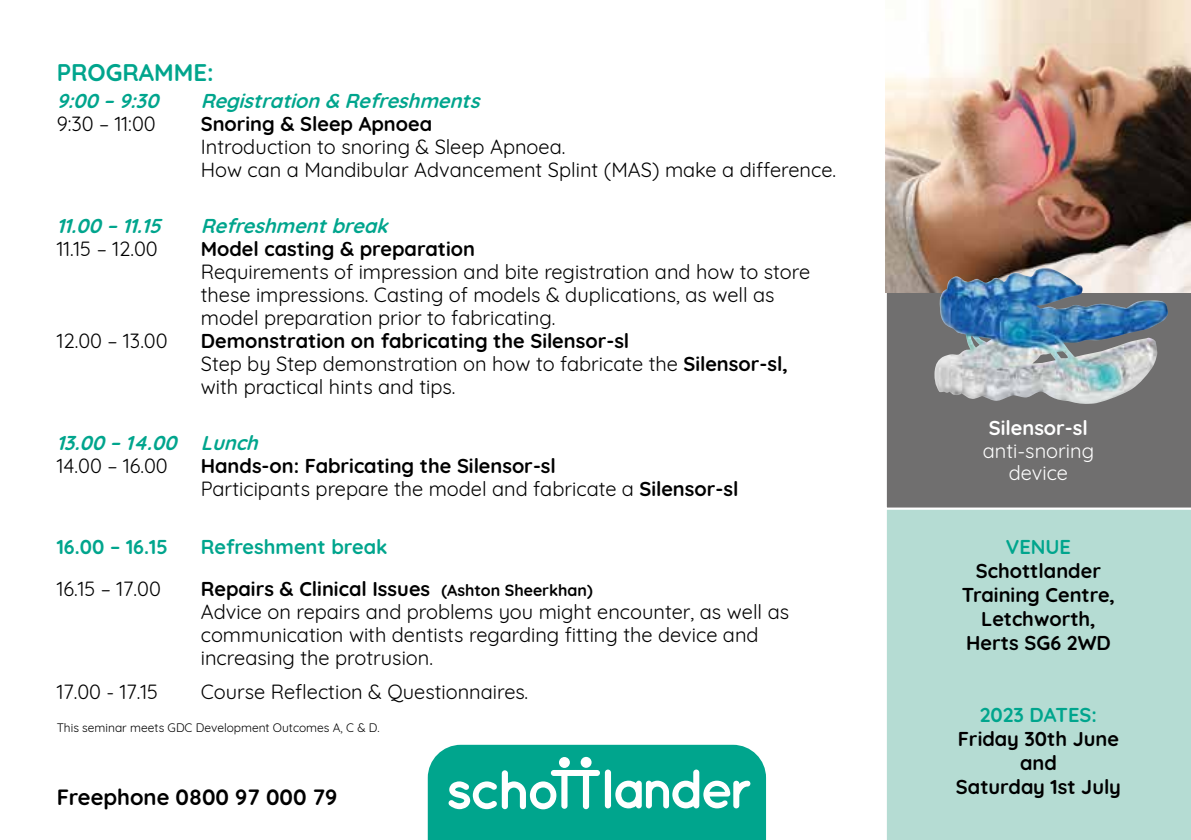
<style>
.page{position:relative;width:1191px;height:840px;background:#fff}
.page>*{position:absolute;margin:0;border:0;box-sizing:border-box;transform-origin:0 0}
.t1{font:700 24px "Quicksand";color:#00a58d}
.t2{font:700 22px "Quicksand";color:#000}
.t3{font:20px/23px "Quicksand";color:#000}
.t4{font:700 20px/24px "Quicksand";color:#000;text-align:center}
.t5{font:italic 700 20px "Quicksand";color:#00a58d}
.t6{font:700 20px "Quicksand";color:#00a58d}
.t7{font:20px/22px "Quicksand";color:#fff;text-align:center}
.t8{font:700 20px "Quicksand";color:#fff}
.t9{font:12px "Quicksand";color:#000}
.s1{font-weight:700}
.s2{font-weight:400}
.s3{font-weight:700;font-size:16px}
</style>
<div class="page">
<div style="left:887px;top:509px;width:304px;height:330px;background:#b5dcd3"></div>
<svg style="left:427px;top:744px;width:340px;height:95px;background:#26b29e"></svg>
<div style="left:561px;top:769px;width:6px;height:39px;background:#fff;border-radius:3px"></div>
<div style="left:583px;top:769px;width:6px;height:39px;background:#fff;border-radius:3px"></div>
<div style="left:551px;top:769px;width:27px;height:6px;background:#fff;border-radius:3px"></div>
<div style="left:572px;top:769px;width:28px;height:6px;background:#fff;border-radius:3px"></div>
<div style="left:580px;top:756px;width:11px;height:11px;background:#fff;border-radius:50%"></div>
<div style="left:559px;top:756px;width:11px;height:11px;background:#fff;border-radius:50%"></div>
<div style="left:885px;top:77px;width:306px;height:431px;background:#706f6f"></div>
<img style="left:886px;top:0;width:305px;height:293px">
<img style="left:934px;top:270px;width:234px;height:134px">
<p class="t1" style="left:57px;top:52px;width:159px">PROGRAMME:</p>
<p class="t5" style="left:57px;top:84px;width:111px">9:00–9:30</p>
<p class="t5" style="left:201px;top:84px;width:288px">Registration&amp;Refreshments</p>
<p class="t3" style="left:57px;top:110px;width:101px">9:30 – 11:00</p>
<p class="t4" style="left:201px;top:110px;width:233px">Snoring &amp; Sleep Apnoea</p>
<p class="t3" style="left:201px;top:133px;width:637px">Introduction to snoring &amp; Sleep Apnoea.<br>How can a Mandibular Advancement Splint (MAS) make a difference.</p>
<p class="t5" style="left:57px;top:209px;width:113px">11.00–11.15</p>
<p class="t5" style="left:201px;top:209px;width:196px">Refreshmentbreak</p>
<p class="t3" style="left:57px;top:235px;width:103px">11.15 – 12.00</p>
<p class="t4" style="left:201px;top:235px;width:276px">Model casting &amp; preparation</p>
<p class="t3" style="left:201px;top:258px;width:611px">Requirements of impression and bite registration and how to store these impressions. Casting of models &amp; duplications, as well as model preparation prior to fabricating.</p>
<p class="t3" style="left:57px;top:327px;width:113px">12.00 – 13.00</p>
<p class="t3" style="left:201px;top:327px;width:589px"><span class="s1">Demonstration on fabricating the Silensor-sl<br></span>Step by Step demonstration on how to fabricate the <span class="s1">Silensor-sl, </span>with practical hints and tips.</p>
<p class="t5" style="left:57px;top:426px;width:210px">13.00–14.00 Lunch</p>
<p class="t3" style="left:57px;top:452px;width:113px">14.00 – 16.00</p>
<p class="t4" style="left:201px;top:452px;width:539px;line-height:23px;text-align:left">Hands-on: Fabricating the Silensor-sl<br><span class="s2">Participants prepare the model and fabricate a</span> Silensor-sl</p>
<p class="t6" style="left:57px;top:530px;width:113px">16.00 – 16.15</p>
<p class="t6" style="left:201px;top:530px;width:188px">Refreshment break</p>
<p class="t3" style="left:57px;top:575px;width:106px">16.15 – 17.00</p>
<p class="t3" style="left:201px;top:575px;width:590px"><span class="s1">Repairs &amp; Clinical Issues</span> <span class="s3">(Ashton Sheerkhan)<br></span>Advice on repairs and problems you might encounter, as well as communication with dentists regarding fitting the device and increasing the protrusion.</p>
<p class="t3" style="left:57px;top:678px;width:103px">17.00 - 17.15</p>
<p class="t3" style="left:201px;top:678px;width:329px">Course Reflection &amp; Questionnaires.</p>
<p class="t9" style="left:57px;top:717px;width:324px">This seminar meets GDC Development Outcomes A, C &amp; D.</p>
<p class="t2" style="left:57px;top:778px;width:282px">Freephone 0800 97 000 79</p>
<p class="t8" style="left:989px;top:411px;width:100px">Silensor-sl</p>
<p class="t7" style="left:982px;top:437px;width:113px">anti-snoring device</p>
<p class="t6" style="left:1005px;top:529px;width:67px">VENUE</p>
<p class="t4" style="left:961px;top:556px;width:155px">Schottlander<br>Training Centre,<br>Letchworth,<br>Herts SG6 2WD</p>
<p class="t6" style="left:980px;top:697px;width:119px">2023 DATES:</p>
<p class="t4" style="left:956px;top:724px;width:166px">Friday 30th June and<br>Saturday 1st July</p>
</div>
